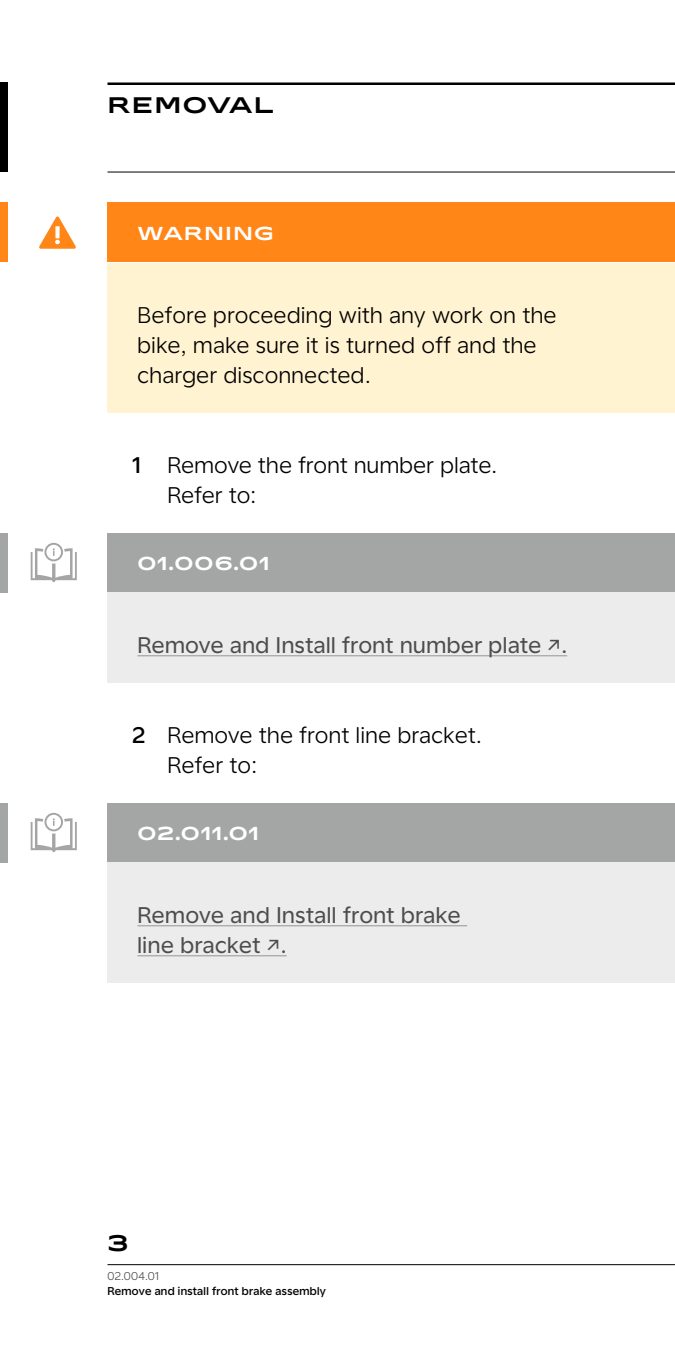
<style>
.page{position:relative;width:675px;height:1350px;background:#fff}
.page>*{position:absolute;margin:0;border:0;box-sizing:border-box;transform-origin:0 0}
.Box_copy{font:22.5px/30px "Universal Sans Display 300";letter-spacing:.03em;color:#000}
.Box_copy-2{font:22.5px/30px "Universal Sans Display 400";letter-spacing:.03em;color:#4d4d4d}
.Main_sections{font:500 22.5px "Stark Sans";letter-spacing:.06em;color:#000}
.Box_name{font:500 18.75px "Stark Sans";letter-spacing:.06em;color:#fff}
.t1{font:11.25px "Universal Sans Display 500";letter-spacing:.03em;color:#000}
.t2{font:11.25px "Universal Sans Display 300";letter-spacing:.03em;color:#4d4d4d}
.s1{font-family:"Universal Sans Display 500"}
</style>
<div class="page">
<hr style="left:108px;top:1265px;width:567px;height:1px;background:#000">
<div style="left:0;top:82px;width:8px;height:90px;background:#000"></div>
<hr style="left:108px;top:82px;width:567px;height:3px;background:#000">
<hr style="left:108px;top:172px;width:567px;height:1px;background:#000">
<div style="left:108px;top:202px;width:567px;height:60px;background:#ff8617"></div>
<div style="left:108px;top:263px;width:567px;height:149px;background:#fff3d1"></div>
<div style="left:108px;top:533px;width:567px;height:59px;background:#a4a5a5"></div>
<div style="left:108px;top:592px;width:567px;height:91px;background:#ececec"></div>
<hr style="left:138px;top:655px;width:429px;height:1px;background:#a6a6a6">
<div style="left:108px;top:803px;width:567px;height:59px;background:#a4a5a5"></div>
<div style="left:108px;top:862px;width:567px;height:121px;background:#ececec"></div>
<hr style="left:138px;top:925px;width:329px;height:1px;background:#a6a6a6">
<hr style="left:138px;top:955px;width:149px;height:1px;background:#a6a6a6">
<div style="left:0;top:202px;width:8px;height:60px;background:#ff8617"></div>
<svg style="left:39px;top:216px;width:37px;height:33px"></svg>
<div style="left:0;top:533px;width:8px;height:59px;background:#a4a5a5"></div>
<svg style="left:31px;top:543px;width:46px;height:39px"></svg>
<div style="left:0;top:803px;width:8px;height:59px;background:#a4a5a5"></div>
<svg style="left:31px;top:813px;width:46px;height:39px"></svg>
<p class="Main_sections" style="left:108px;top:89px;width:167px">REMOVAL</p>
<p class="Box_name" style="left:138px;top:221px;width:138px">WARNING</p>
<p class="Box_copy" style="left:138px;top:300px;width:420px">Before proceeding with any work on the bike, make sure it is turned off and the charger disconnected.</p>
<p class="Box_copy" style="left:168px;top:450px;width:331px;text-indent:-35px"><span class="s1">1</span> Remove the front number plate.<br>Refer to:</p>
<p class="Box_name" style="left:138px;top:551px;width:134px">01.006.01</p>
<p class="Box_copy-2" style="left:138px;top:630px;width:431px">Remove and Install front number plate ↗.</p>
<p class="Box_copy" style="left:168px;top:720px;width:316px;text-indent:-35px"><span class="s1">2</span> Remove the front line bracket.<br>Refer to:</p>
<p class="Box_name" style="left:138px;top:821px;width:123px">02.011.01</p>
<p class="Box_copy-2" style="left:138px;top:900px;width:325px">Remove and Install front brake line bracket ↗.</p>
<p class="Main_sections" style="left:108px;top:1228px;width:22px">3</p>
<p class="t2" style="left:108px;top:1270px;width:53px">02.004.01</p>
<p class="t1" style="left:108px;top:1285px;width:220px">Remove and install front brake assembly</p>
</div>
